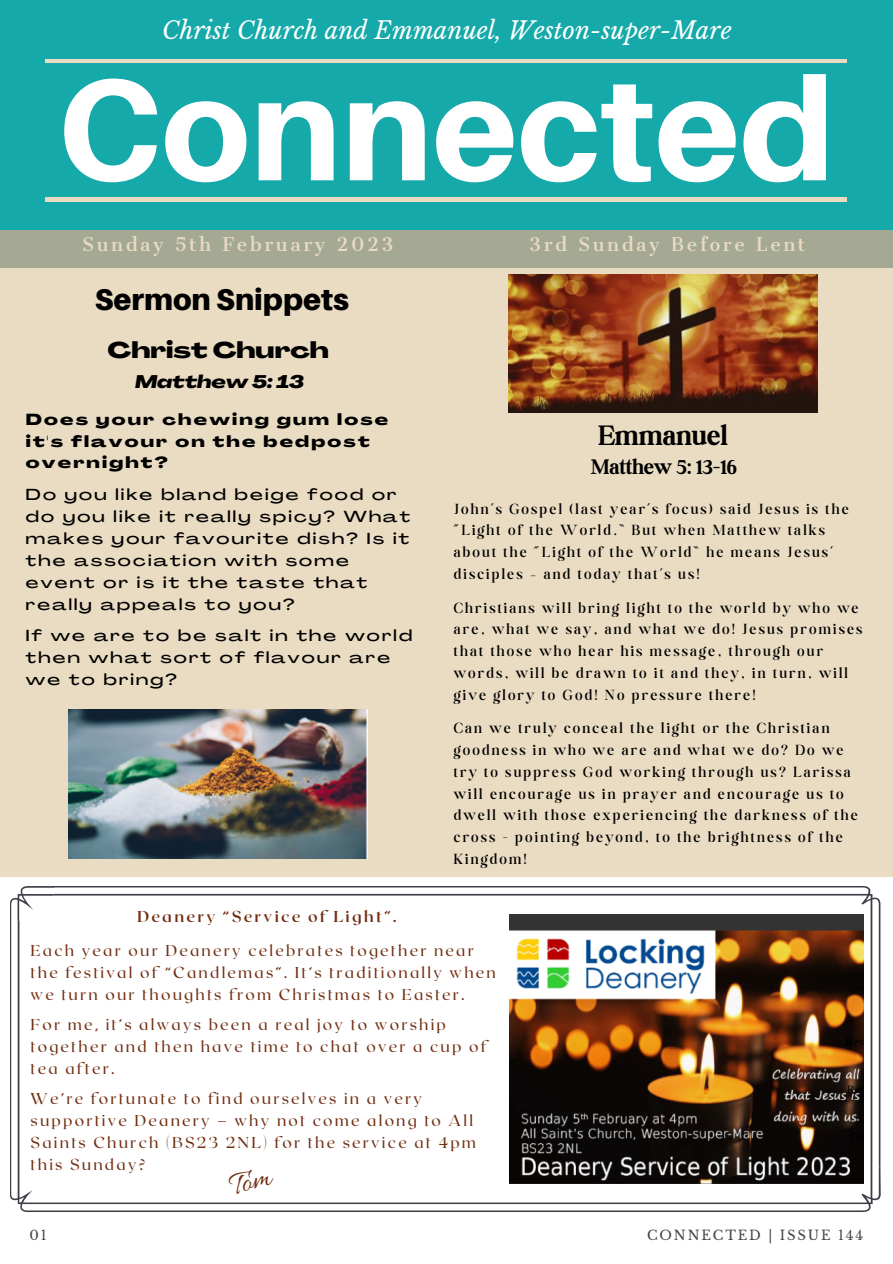
<style>
.page{position:relative;width:893px;height:1264px;background:#fff}
.page>*{position:absolute;margin:0;border:0;box-sizing:border-box;transform-origin:0 0}
.t1{font:800 144.45px "Aileron";color:#fff}
.t2{font:900 30px "Aileron";color:#000}
.t3{font:700 30px "Boston Angel";color:#000}
.t4{font:italic 24px "Libre Baskerville";color:#fff}
.t5{font:700 22.5px "Boston Angel";color:#000}
.t6{font:800 22.5px "Agrandir Grand";color:#000}
.t7{font:18px "Cantata One";letter-spacing:.14em;color:#eadcc2}
.t8{font:italic 800 18px "Agrandir Grand";color:#000}
.t9{font:300 15.75px/21.8px "Boston Angel";letter-spacing:.14em;color:#000}
.t10{font:15.75px/22px "Roxborough CF";letter-spacing:.14em;color:#712d10}
.t11{font:500 15.75px/21.9px "Agrandir Grand";letter-spacing:.14em;color:#000}
.t12{font:800 15.75px/21.9px "Agrandir Grand";letter-spacing:.14em;color:#000}
.t13{font:700 15.75px "Roxborough CF";letter-spacing:.14em;color:#712d10}
.t14{font:13.2px "Libre Baskerville";letter-spacing:.14em;color:#444440}
</style>
<div class="page">
<div style="left:0;top:261px;width:892px;height:615px;background:#eadcc2"></div>
<div style="left:0;top:219px;width:892px;height:49px;background:#a5a994"></div>
<div style="left:0;top:0;width:892px;height:229px;background:#15a9a9"></div>
<hr style="left:45px;top:59px;width:801px;height:4px;background:#eadcc2">
<hr style="left:45px;top:198px;width:801px;height:3px;background:#eadcc2">
<svg style="left:10px;top:886px;width:870px;height:325px"></svg>
<img style="left:510px;top:914px;width:353px;height:269px">
<img style="left:69px;top:709px;width:299px;height:149px">
<img style="left:508px;top:275px;width:309px;height:137px">
<svg style="left:227px;top:1168px;width:48px;height:26px"></svg>
<h3 class="t4" style="left:162px;top:16px;width:571px">Christ Church and Emmanuel, Weston-super-Mare</h3>
<h1 class="t1" style="left:57px;top:40px;width:779px">Connected</h1>
<p class="t7" style="left:82px;top:233px;width:313px">Sunday 5th February 2023</p>
<h2 class="t2" style="left:95px;top:280px;width:256px">Sermon Snippets</h2>
<h3 class="t6" style="left:108px;top:341px;width:223px">Christ Church</h3>
<p class="t8" style="left:135px;top:374px;width:170px">Matthew 5: 13</p>
<p class="t12" style="left:26px;top:410px;width:364px">Does your chewing gum lose it's flavour on the bedpost overnight?</p>
<p class="t11" style="left:26px;top:485px;width:385px">Do you like bland beige food or do you like it really spicy? What makes your favourite dish? Is it the association with some event or is it the taste that really appeals to you?</p>
<p class="t11" style="left:26px;top:626px;width:387px">If we are to be salt in the world then what sort of flavour are we to bring?</p>
<p class="t7" style="left:529px;top:233px;width:277px">3rd Sunday Before Lent</p>
<h2 class="t3" style="left:598px;top:418px;width:131px">Emmanuel</h2>
<h3 class="t5" style="left:591px;top:453px;width:148px">Matthew 5: 13-16</h3>
<p class="t9" style="left:454px;top:497px;width:396px">John’s Gospel (last year’s focus) said Jesus is the “Light of the World.” But when Matthew talks about the “Light of the World” he means Jesus’ disciples – and today that’s us!</p>
<p class="t9" style="left:454px;top:596px;width:410px">Christians will bring light to the world by who we are, what we say, and what we do! Jesus promises that those who hear his message, through our words, will be drawn to it and they, in turn, will give glory to God! No pressure there!</p>
<p class="t9" style="left:454px;top:717px;width:405px">Can we truly conceal the light or the Christian goodness in who we are and what we do? Do we try to suppress God working through us? Larissa will encourage us in prayer and encourage us to dwell with those experiencing the darkness of the cross - pointing beyond, to the brightness of the Kingdom!</p>
<p class="t13" style="left:137px;top:906px;width:261px">Deanery “Service of Light”.</p>
<p class="t10" style="left:31px;top:938px;width:467px">Each year our Deanery celebrates together near the festival of “Candlemas”. It’s traditionally when we turn our thoughts from Christmas to Easter.</p>
<p class="t10" style="left:31px;top:1012px;width:457px">For me, it’s always been a real joy to worship together and then have time to chat over a cup of tea after.</p>
<p class="t10" style="left:31px;top:1086px;width:447px">We’re fortunate to find ourselves in a very supportive Deanery – why not come along to All Saints Church (BS23 2NL) for the service at 4pm this Sunday?</p>
<p class="t14" style="left:29px;top:1227px;width:19px">01</p>
<p class="t14" style="left:647px;top:1227px;width:218px">CONNECTED | ISSUE 144</p>
</div>
